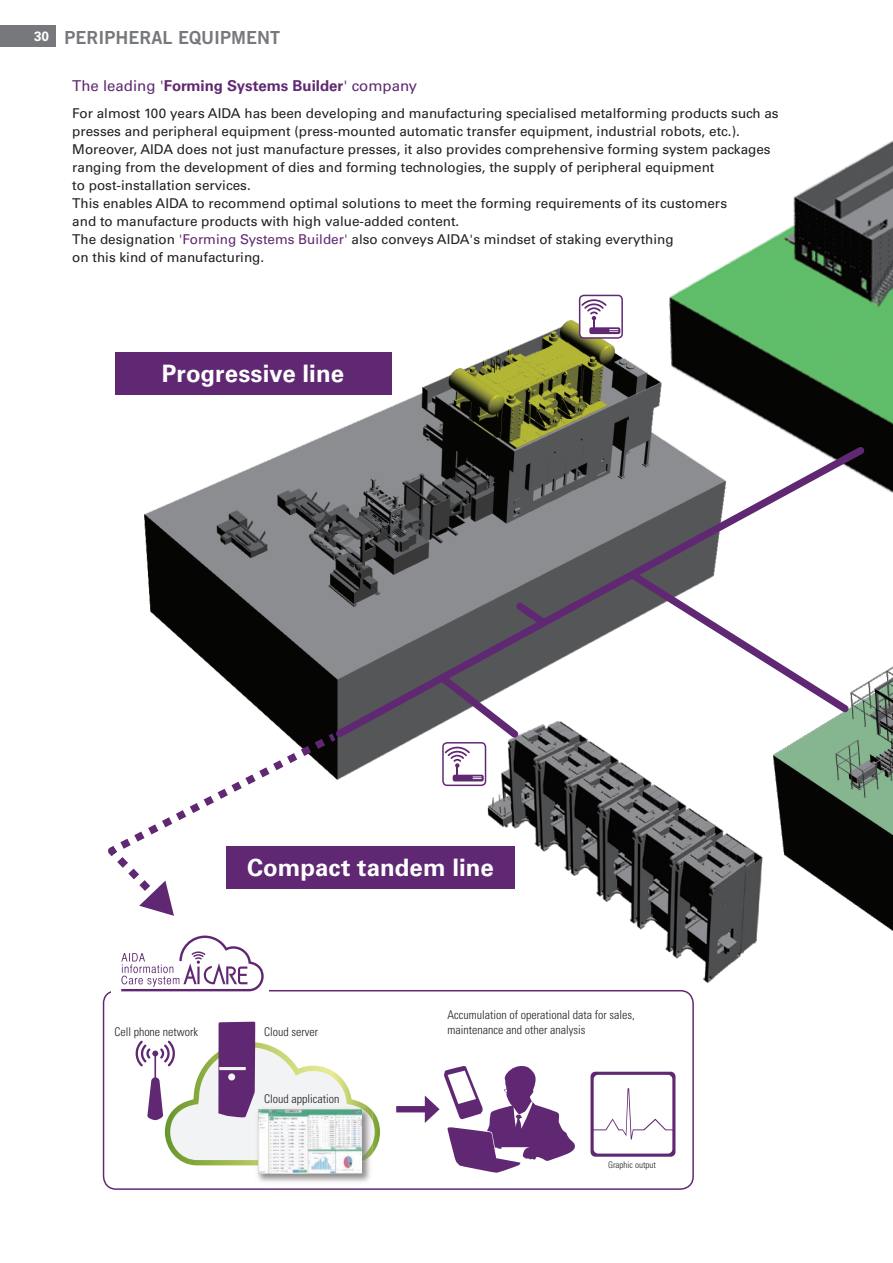
<style>
.page{position:relative;width:893px;height:1263px;background:#fff}
.page>*{position:absolute;margin:0;border:0;box-sizing:border-box;transform-origin:0 0}
.t1{font:700 24px "Univers LT Std";letter-spacing:.005em;color:#fff}
.t2{font:18px "Trade Gothic LT Std Bd 2";color:#76787b}
.t3{font:700 15px "Univers LT Std";color:#602872}
.t4{font:13.5px/18px "Univers LT Std";color:#231f20}
.t5{font:700 13.5px "Univers LT Std";color:#fff}
.t6{font:300 condensed 12px/15px "Univers LT Std";color:#231f20}
.t7{font:300 condensed 9px "Univers LT Std";color:#231f20}
.s1{font-weight:400}
.s2{color:#602872}
</style>
<div class="page">
<div style="left:0;top:26px;width:55px;height:21px;background:#76787b"></div>
<img style="left:115px;top:294px;width:493px;height:493px">
<img style="left:608px;top:140px;width:285px;height:353px">
<img style="left:784px;top:666px;width:109px;height:265px">
<img style="left:480px;top:743px;width:304px;height:255px">
<svg style="left:330px;top:441px;width:540px;height:302px"></svg>
<svg style="left:108px;top:727px;width:236px;height:189px"></svg>
<svg style="left:510px;top:596px;width:43px;height:36px;background:#57495e"></svg>
<svg style="left:625px;top:566px;width:230px;height:153px"></svg>
<div style="left:103px;top:990px;width:591px;height:200px;border:1px solid #602872;border-radius:13px"></div>
<img style="left:179px;top:1114px;width:201px;height:51px">
<img style="left:254px;top:1165px;width:117px;height:18px">
<img style="left:258px;top:1160px;width:104px;height:14px">
<svg style="left:135px;top:1022px;width:240px;height:138px"></svg>
<div style="left:111px;top:935px;width:158px;height:74px;background:#fff"></div>
<svg style="left:121px;top:935px;width:143px;height:56px"></svg>
<div style="left:396px;top:1106px;width:34px;height:6px;background:#602872"></div>
<svg style="left:425px;top:1066px;width:150px;height:107px"></svg>
<svg style="left:590px;top:1072px;width:85px;height:85px"></svg>
<svg style="left:443px;top:743px;width:42px;height:42px"></svg>
<div style="left:442px;top:742px;width:44px;height:44px;border:1px solid #602872;border-radius:4px"></div>
<svg style="left:432px;top:668px;width:93px;height:113px"></svg>
<svg style="left:580px;top:295px;width:42px;height:43px"></svg>
<div style="left:579px;top:295px;width:44px;height:44px;border:1px solid #602872;border-radius:4px"></div>
<svg style="left:581px;top:298px;width:39px;height:36px"></svg>
<div style="left:115px;top:352px;width:276px;height:42px;background:#602872"></div>
<div style="left:226px;top:846px;width:288px;height:43px;background:#602872"></div>
<p class="t5" style="left:34px;top:28px;width:17px">30</p>
<h2 class="t2" style="left:65px;top:26px;width:217px">PERIPHERAL EQUIPMENT</h2>
<p class="t3" style="left:72px;top:77px;width:346px"><span class="s1">The leading '</span>Forming Systems Builder<span class="s1">' company</span></p>
<p class="t4" style="left:72px;top:104px;width:708px">For almost 100 years AIDA has been developing and manufacturing specialised metalforming products such as presses and peripheral equipment (press-mounted automatic transfer equipment, industrial robots, etc.).<br>Moreover, AIDA does not just manufacture presses, it also provides comprehensive forming system packages ranging from the development of dies and forming technologies, the supply of peripheral equipment<br>to post-installation services.<br>This enables AIDA to recommend optimal solutions to meet the forming requirements of its customers<br>and to manufacture products with high value-added content.<br>The designation <span class="s2">'Forming Systems Builder'</span> also conveys AIDA's mindset of staking everything<br>on this kind of manufacturing.</p>
<h1 class="t1" style="left:162px;top:359px;width:184px">Progressive line</h1>
<h1 class="t1" style="left:247px;top:853px;width:248px">Compact tandem line</h1>
<p class="t6" style="left:114px;top:1024px;width:85px">Cell phone network</p>
<p class="t6" style="left:264px;top:1024px;width:55px">Cloud server</p>
<p class="t6" style="left:264px;top:1091px;width:77px">Cloud application</p>
<p class="t6" style="left:447px;top:1008px;width:189px">Accumulation of operational data for sales, maintenance and other analysis</p>
<p class="t7" style="left:608px;top:1160px;width:49px">Graphic output</p>
</div>
